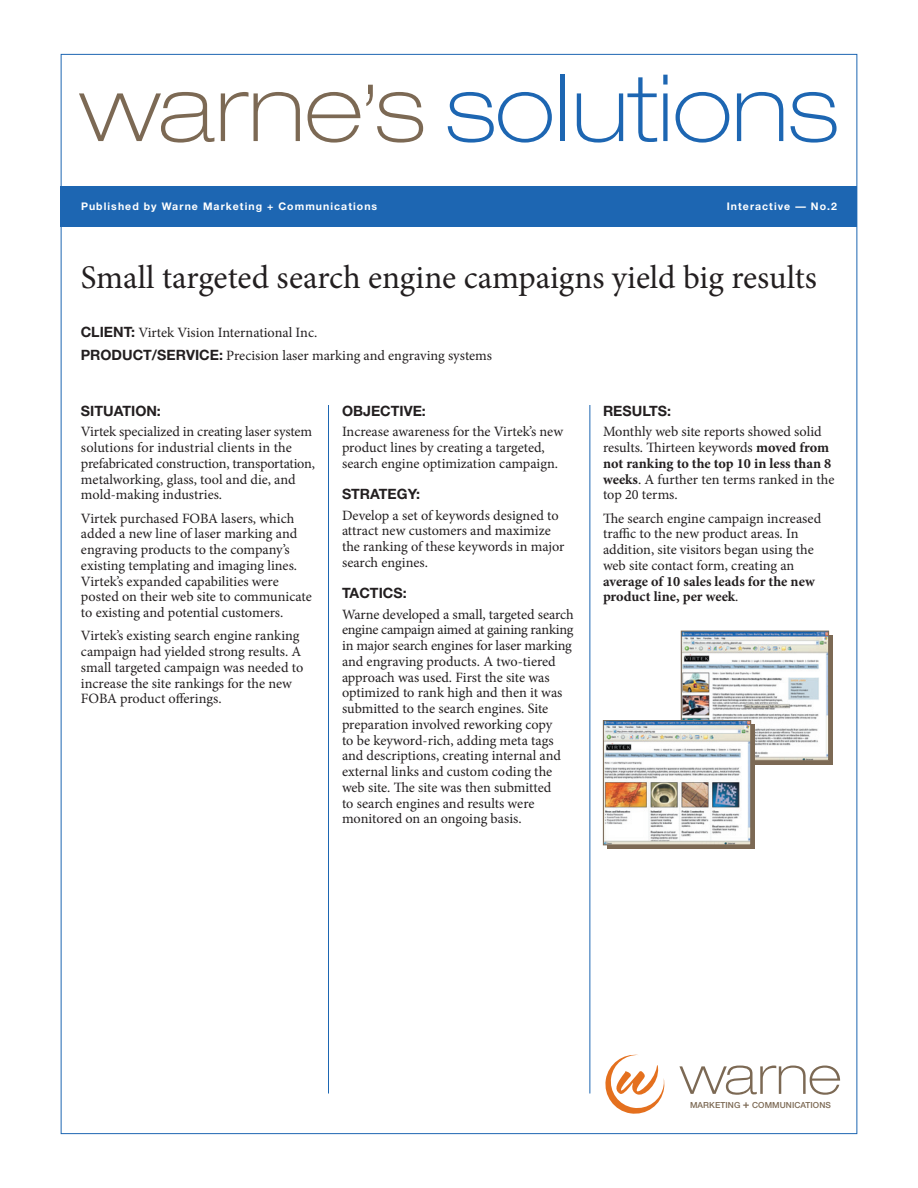
<style>
.page{position:relative;width:918px;height:1188px;background:#fff}
.page>*{position:absolute;margin:0;border:0;box-sizing:border-box;transform-origin:0 0}
.t1{font:100 expanded 93px "Helvetica Neue";color:#1d66b2}
.t2{font:100 expanded 53.7px "Helvetica Neue";letter-spacing:-.005em;color:#7c6954}
.t3{font:33px "Minion Pro";color:#231f20}
.t4{font:14.25px/15.8px "Minion Pro";letter-spacing:-.005em;color:#231f20}
.t5{font:700 14.25px/15.8px "Minion Pro";color:#231f20}
.t6{font:700 14.25px "Helvetica Neue";color:#231f20}
.t7{font:700 10.5px "Helvetica Neue";letter-spacing:.1em;color:#fff}
.t8{font:500 8.4px "Helvetica Neue";letter-spacing:.01em;color:#7c6954}
.s1{color:#7c6954}
.s2{font-family:"Helvetica Neue";font-weight:700}
.s3{font-weight:700}
.s4{font-weight:400}
.s5{font-size:11.1px}
</style>
<div class="page">
<div style="left:61px;top:186px;width:796px;height:40px;background:#1d66b2"></div>
<svg style="left:605px;top:1054px;width:60px;height:60px"></svg>
<hr style="left:328px;top:405px;width:1px;height:689px;background:#1d66b2">
<hr style="left:590px;top:405px;width:1px;height:689px;background:#1d66b2">
<div style="left:685px;top:635px;width:148px;height:129px;background:#7c6954"></div>
<img style="left:683px;top:633px;width:144px;height:126px">
<div style="left:681px;top:631px;width:148px;height:130px;border:1px solid #7c6954"></div>
<div style="left:608px;top:725px;width:147px;height:124px;background:#7c6954"></div>
<img style="left:605px;top:722px;width:144px;height:121px">
<div style="left:603px;top:720px;width:148px;height:125px;border:1px solid #7c6954"></div>
<h1 class="t1" style="left:80px;top:53px;width:760px"><span class="s1">warne’s</span> solutions</h1>
<p class="t7" style="left:81px;top:200px;width:298px">Published by Warne Marketing + Communications</p>
<p class="t7" style="left:727px;top:200px;width:112px">Interactive — No.2</p>
<h3 class="t3" style="left:81px;top:255px;width:738px">Small targeted search engine campaigns yield big results</h3>
<p class="t4" style="left:81px;top:321px;width:413px;line-height:22.5px"><span class="s2">CLIENT:</span> Virtek Vision International Inc.<br><span class="s2">PRODUCT/SERVICE:</span> Precision laser marking and engraving systems</p>
<p class="t6" style="left:81px;top:402px;width:81px">SITUATION:</p>
<p class="t4" style="left:81px;top:424px;width:235px">Virtek specialized in creating laser system solutions for industrial clients in the prefabricated construction, transportation, metalworking, glass, tool and die, and mold-making industries.</p>
<p class="t4" style="left:81px;top:510px;width:232px">Virtek purchased FOBA lasers, which added a new line of laser marking and engraving products to the company’s existing templating and imaging lines.<br>Virtek’s expanded capabilities were posted on their web site to communicate to existing and potential customers.</p>
<p class="t4" style="left:81px;top:628px;width:224px">Virtek’s existing search engine ranking campaign had yielded strong results. A small targeted campaign was needed to increase the site rankings for the new FOBA product offerings.</p>
<p class="t6" style="left:342px;top:402px;width:85px">OBJECTIVE:</p>
<p class="t4" style="left:342px;top:424px;width:223px">Increase awareness for the Virtek’s new product lines by creating a targeted, search engine optimization campaign.</p>
<p class="t6" style="left:342px;top:485px;width:80px">STRATEGY:</p>
<p class="t4" style="left:342px;top:507px;width:224px">Develop a set of keywords designed to attract new customers and maximize the ranking of these keywords in major search engines.</p>
<p class="t6" style="left:342px;top:584px;width:66px">TACTICS:</p>
<p class="t4" style="left:342px;top:606px;width:233px">Warne developed a small, targeted search engine campaign aimed at gaining ranking in major search engines for laser marking and engraving products. A two-tiered approach was used. First the site was optimized to rank high and then it was submitted to the search engines. Site preparation involved reworking copy<br>to be keyword-rich, adding meta tags and descriptions, creating internal and external links and custom coding the web site. The site was then submitted<br>to search engines and results were monitored on an ongoing basis.</p>
<p class="t6" style="left:603px;top:402px;width:70px">RESULTS:</p>
<p class="t4" style="left:603px;top:424px;width:233px">Monthly web site reports showed solid results. Thirteen keywords <span class="s3">moved from not ranking to the top 10 in less than 8 weeks</span>. A further ten terms ranked in the top 20 terms.</p>
<p class="t4" style="left:603px;top:510px;width:220px">The search engine campaign increased traffic to the new product areas. In addition, site visitors began using the web site contact form, creating an</p>
<p class="t5" style="left:603px;top:573px;width:213px">average of 10 sales leads for the new product line, per week<span class="s4">.</span></p>
<h2 class="t2" style="left:680px;top:1043px;width:163px">warne</h2>
<p class="t8" style="left:690px;top:1100px;width:142px">MARKETING <span class="s5">+</span> COMMUNICATIONS</p>
</div>
